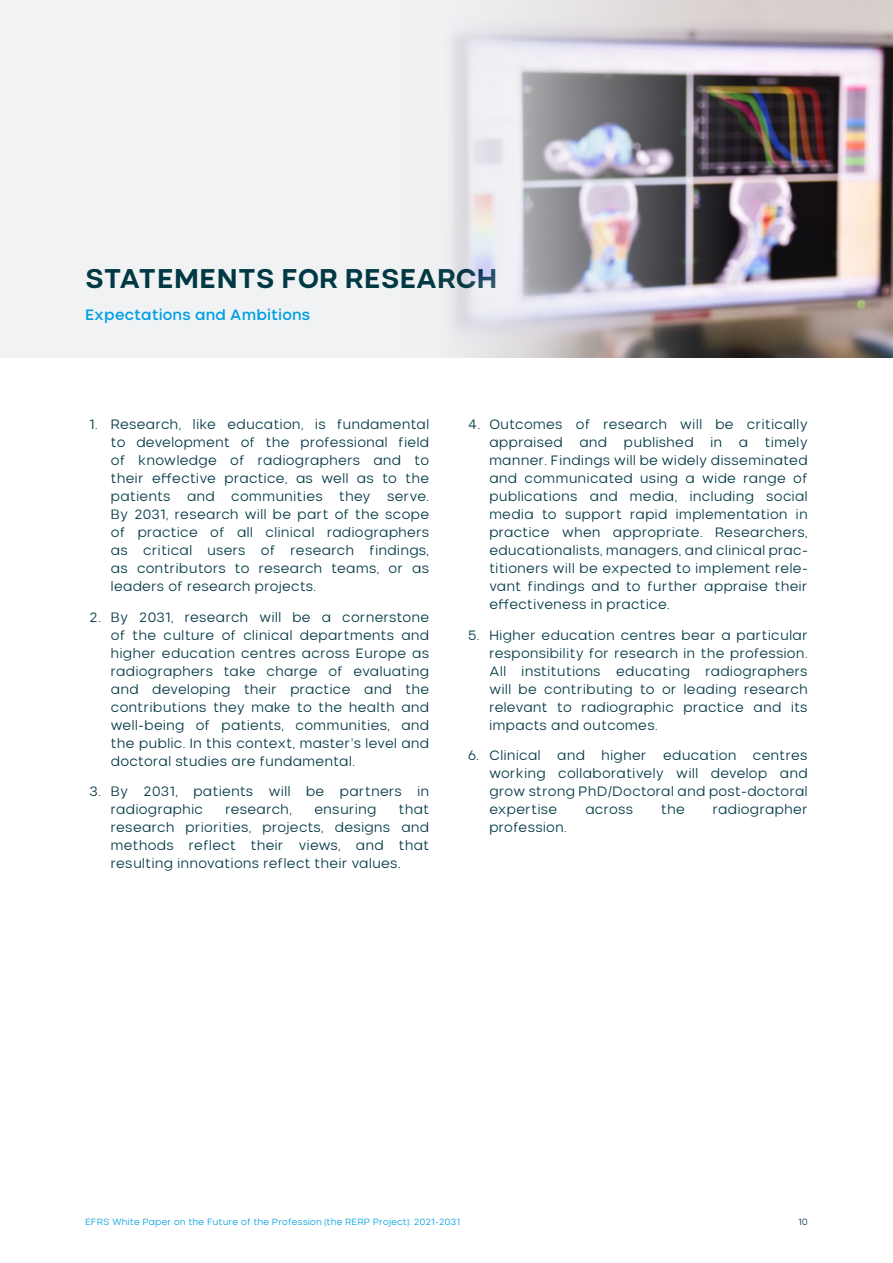
<style>
.page{position:relative;width:893px;height:1263px;background:#fff}
.page>*{position:absolute;margin:0;border:0;box-sizing:border-box;transform-origin:0 0}
.t1{font:700 27px "Nominee";letter-spacing:-.015em;color:#003843}
.h2_statements{font:500 15px "Nominee";letter-spacing:-.015em;color:#009fe3}
.t2{font:300 13.5px/18px "Nominee";letter-spacing:-.02em;color:#003843;text-align:justify}
.t3{font:300 13.5px "Nominee";color:#003843}
.t4{font:300 9px "Nominee";letter-spacing:-.02em;color:#009fe3}
.t5{font:300 9px "Nominee";color:#003843}
</style>
<div class="page">
<div style="left:0;top:0;width:893px;height:357px;background:#f0f2f4"></div>
<img style="left:452px;top:0;width:441px;height:357px">
<p class="t1" style="left:85px;top:262px;width:414px">STATEMENTS FOR RESEARCH</p>
<p class="h2_statements" style="left:85px;top:306px;width:227px">Expectations and Ambitions</p>
<p class="t2" style="left:111px;top:415px;width:320px;text-indent:-21px">1. Research, like education, is fundamental to development of the professional field of knowledge of radiographers and to their effective practice, as well as to the patients and communities they serve.<br>By 2031, research will be part of the scope of practice of all clinical radiographers as critical users of research findings, as contributors to research teams, or as leaders of research projects.</p>
<p class="t2" style="left:111px;top:607px;width:320px;text-indent:-21px">2. By 2031, research will be a cornerstone of the culture of clinical departments and higher education centres across Europe as radiographers take charge of evaluating and developing their practice and the contributions they make to the health and well-being of patients, communities, and the public. In this context, master’s level and doctoral studies are fundamental.</p>
<p class="t2" style="left:111px;top:782px;width:320px;text-indent:-21px">3. By 2031, patients will be partners in radiographic</p>
<p class="t2" style="left:225px;top:800px;width:69px">research,</p>
<p class="t3" style="left:314px;top:801px;width:64px">ensuring</p>
<p class="t2" style="left:111px;top:800px;width:320px;text-indent:288px">that research priorities, projects, designs and methods reflect their views, and that resulting innovations reflect their values.</p>
<p class="t2" style="left:489px;top:415px;width:320px;text-indent:-21px">4. Outcomes of research will be critically appraised and published in a timely manner. Findings will be widely disseminated and communicated using a wide range of publications and media, including social media to support rapid implementation in practice when appropriate. Researchers, educationalists, managers, and clinical prac&shy;titioners will be expected to implement rele&shy;vant findings and to further appraise their effectiveness in practice.</p>
<p class="t2" style="left:489px;top:625px;width:320px;text-indent:-21px">5. Higher education centres bear a particular responsibility for research in the profession.<br>All institutions educating radiographers will be contributing to or leading research relevant to radiographic practice and its impacts and outcomes.</p>
<p class="t2" style="left:489px;top:746px;width:320px;text-indent:-21px">6. Clinical and higher education centres working collaboratively will develop and grow strong PhD/Doctoral and post-doctoral expertise</p>
<p class="t2" style="left:585px;top:800px;width:50px">across</p>
<p class="t2" style="left:661px;top:800px;width:26px">the</p>
<p class="t2" style="left:713px;top:800px;width:97px">radiographer</p>
<p class="t2" style="left:489px;top:818px;width:80px">profession.</p>
<p class="t4" style="left:85px;top:1216px;width:377px">EFRS White Paper on the Future of the Profession (the RERP Project): 2021-2031</p>
<p class="t5" style="left:798px;top:1216px;width:11px">10</p>
</div>
